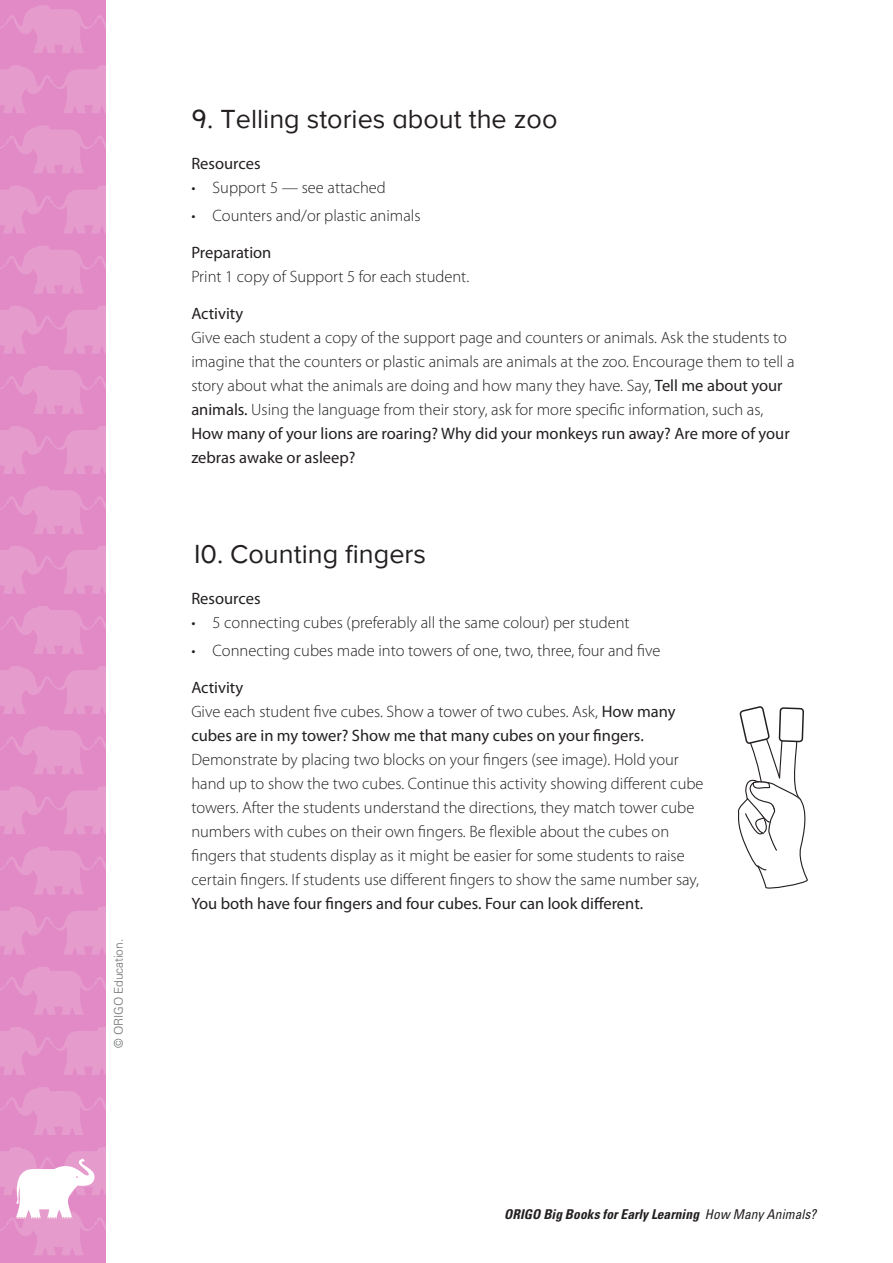
<style>
.page{position:relative;width:893px;height:1263px;background:#fff}
.page>*{position:absolute;margin:0;border:0;box-sizing:border-box;transform-origin:0 0}
.t1{font:27px "Proxima Nova";color:#231f20}
.t2{font:300 16.5px/24px "Myriad Pro";color:#231f20}
.t3{font:16.5px/24px "Myriad Pro";color:#231f20}
.t4{font:italic 700 condensed 13.5px "Univers";letter-spacing:.005em;color:#231f20}
.t5{font:300 12px "Univers";letter-spacing:-.01em;color:#6d6f71}
.s1{font-weight:400}
.s2{font-weight:300}
</style>
<div class="page">
<div style="left:0;top:0;width:105px;height:1263px;background:#e28ac5"></div>
<svg style="left:0;top:546px;width:105px;height:48px"></svg>
<svg style="left:0;top:606px;width:105px;height:48px"></svg>
<svg style="left:0;top:666px;width:105px;height:48px"></svg>
<svg style="left:0;top:726px;width:105px;height:48px"></svg>
<svg style="left:0;top:786px;width:105px;height:48px"></svg>
<svg style="left:0;top:847px;width:105px;height:47px"></svg>
<svg style="left:0;top:907px;width:105px;height:47px"></svg>
<svg style="left:0;top:967px;width:105px;height:48px"></svg>
<svg style="left:0;top:1027px;width:105px;height:48px"></svg>
<svg style="left:0;top:1087px;width:105px;height:48px"></svg>
<svg style="left:0;top:5px;width:105px;height:48px"></svg>
<svg style="left:0;top:65px;width:105px;height:48px"></svg>
<svg style="left:0;top:125px;width:105px;height:48px"></svg>
<svg style="left:0;top:186px;width:105px;height:47px"></svg>
<svg style="left:0;top:246px;width:105px;height:47px"></svg>
<svg style="left:0;top:306px;width:105px;height:48px"></svg>
<svg style="left:0;top:366px;width:105px;height:48px"></svg>
<svg style="left:0;top:426px;width:105px;height:48px"></svg>
<svg style="left:0;top:486px;width:105px;height:48px"></svg>
<svg style="left:0;top:1147px;width:105px;height:108px"></svg>
<svg style="left:737px;top:706px;width:71px;height:183px"></svg>
<p class="t5" style="left:111px;top:1048px;width:110px;rotate:-90deg">© ORIGO Education.</p>
<h1 class="t1" style="left:191px;top:104px;width:368px">9. Telling stories about the zoo</h1>
<p class="t3" style="left:191px;top:151px;width:71px">Resources</p>
<p class="t2" style="left:191px;top:175px;width:196px">• Support 5 — see attached</p>
<p class="t2" style="left:191px;top:203px;width:231px">• Counters and/or plastic animals</p>
<p class="t3" style="left:191px;top:240px;width:82px">Preparation</p>
<p class="t2" style="left:191px;top:264px;width:279px">Print 1 copy of Support 5 for each student.</p>
<p class="t3" style="left:191px;top:301px;width:54px">Activity</p>
<p class="t2" style="left:191px;top:325px;width:605px">Give each student a copy of the support page and counters or animals. Ask the students to imagine that the counters or plastic animals are animals at the zoo. Encourage them to tell a story about what the animals are doing and how many they have. Say, <span class="s1">Tell me about your animals.</span> Using the language from their story, ask for more specific information, such as, <span class="s1">How many of your lions are roaring? Why did your monkeys run away? Are more of your zebras awake or asleep?</span></p>
<h1 class="t1" style="left:191px;top:539px;width:236px">10. Counting fingers</h1>
<p class="t3" style="left:191px;top:586px;width:71px">Resources</p>
<p class="t2" style="left:191px;top:610px;width:440px">• 5 connecting cubes (preferably all the same colour) per student</p>
<p class="t2" style="left:191px;top:639px;width:470px">• Connecting cubes made into towers of one, two, three, four and five</p>
<p class="t3" style="left:191px;top:675px;width:486px">Activity<br><span class="s2">Give each student five cubes. Show a tower of two cubes. Ask,</span> How many cubes are in my tower? Show me that many cubes on your fingers.</p>
<p class="t2" style="left:191px;top:747px;width:514px">Demonstrate by placing two blocks on your fingers (see image). Hold your hand up to show the two cubes. Continue this activity showing different cube towers. After the students understand the directions, they match tower cube numbers with cubes on their own fingers. Be flexible about the cubes on fingers that students display as it might be easier for some students to raise certain fingers. If students use different fingers to show the same number say,</p>
<p class="t3" style="left:191px;top:891px;width:453px">You both have four fingers and four cubes. Four can look different.</p>
<p class="t4" style="left:504px;top:1205px;width:314px">ORIGO Big Books for Early Learning <span class="s1">How Many Animals?</span></p>
</div>
